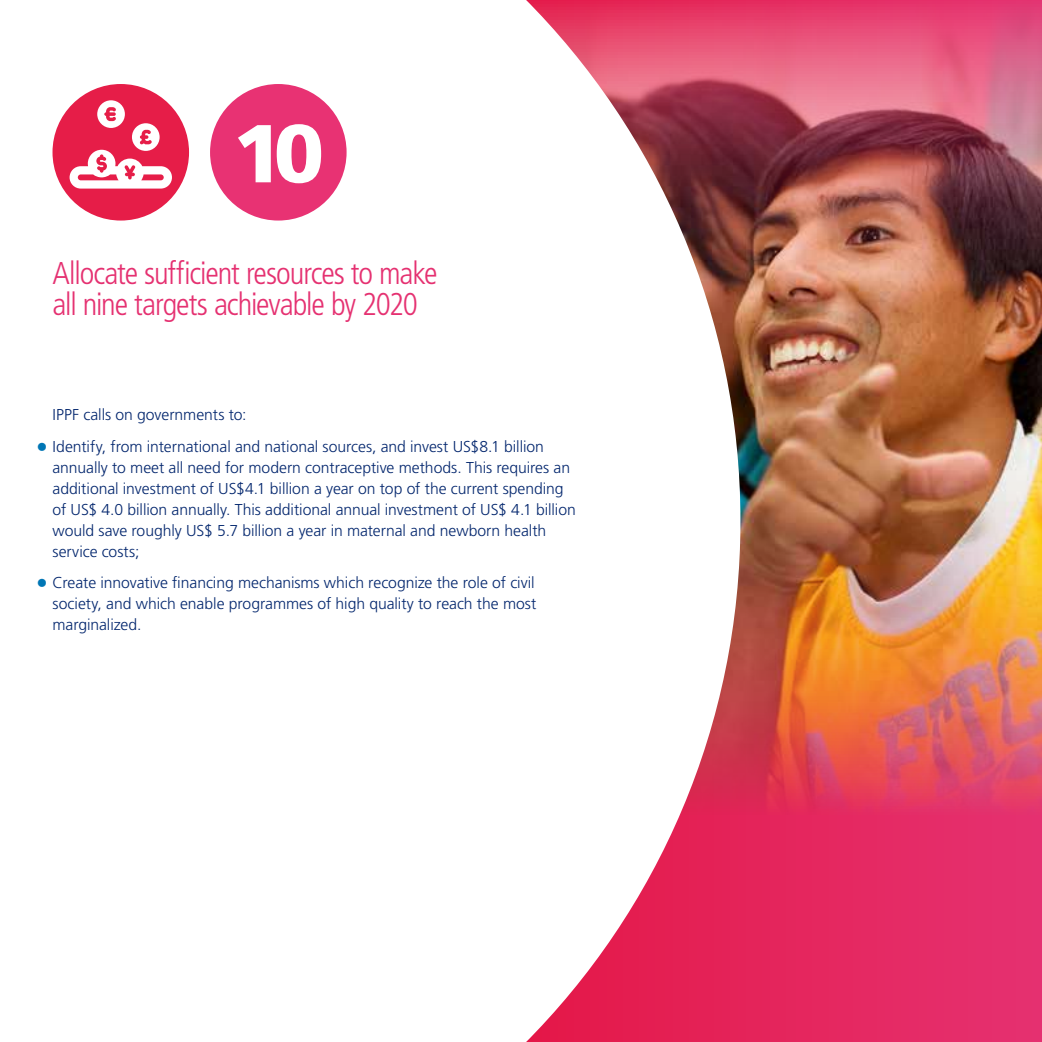
<style>
.page{position:relative;width:1042px;height:1042px;background:#e52a65}
.page>*{position:absolute;margin:0;border:0;box-sizing:border-box;transform-origin:0 0}
.t1{font:900 81.9px "Frutiger LT Std";color:#fff}
.t2{font:300 condensed 31.5px/31.5px "Frutiger LT Std";letter-spacing:-.035em;color:#e53171}
.t3{font:300 15.75px/21px "Frutiger LT Std";letter-spacing:-.005em;color:#04276e}
</style>
<div class="page">
<img style="left:740px;top:0;width:302px;height:819px">
<div style="left:0;top:0;width:740px;height:1042px;background:#fff"></div>
<div style="left:210px;top:84px;width:136px;height:136px;background:#e83273;border-radius:50%"></div>
<div style="left:53px;top:84px;width:136px;height:136px;background:#e61d48;border-radius:50%"></div>
<svg style="left:70px;top:100px;width:102px;height:89px"></svg>
<svg style="left:38px;top:442px;width:8px;height:8px"></svg>
<svg style="left:38px;top:579px;width:8px;height:8px"></svg>
<h1 class="t1" style="left:233px;top:104px;width:93px">10</h1>
<h2 class="t2" style="left:52px;top:257px;width:386px">Allocate sufficient resources to make all nine targets achievable by 2020</h2>
<p class="t3" style="left:53px;top:399px;width:493px;line-height:31.5px">IPPF calls on governments to:<br>Identify, from international and national sources, and invest US$8.1 billion</p>
<p class="t3" style="left:53px;top:457px;width:525px">annually to meet all need for modern contraceptive methods. This requires an additional investment of US$4.1 billion a year on top of the current spending of US$ 4.0 billion annually. This additional annual investment of US$ 4.1 billion would save roughly US$ 5.7 billion a year in maternal and newborn health service costs;</p>
<p class="t3" style="left:53px;top:572px;width:485px;text-align:justify">Create innovative financing mechanisms which recognize the role of civil society, and which enable programmes of high quality to reach the most marginalized.</p>
</div>
